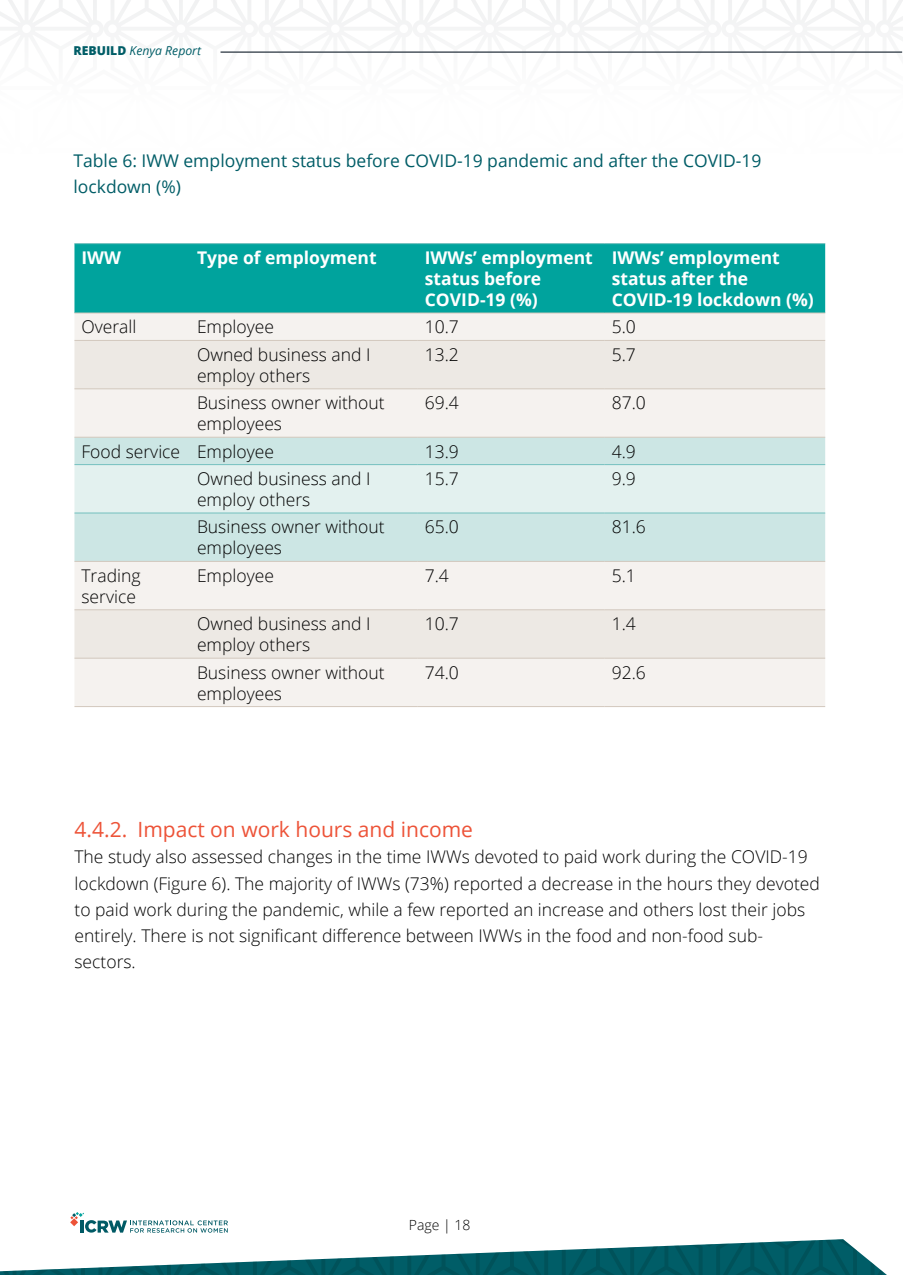
<style>
.page{position:relative;width:903px;height:1275px;background:#fff}
.page>*{position:absolute;margin:0;border:0;box-sizing:border-box;transform-origin:0 0}
.t1{font:21px "Open Sans";color:#ed5338}
.t2{font:300 17.5px/21px "Open Sans";color:#000}
.t3{font:700 17.5px/21px "Open Sans";color:#fff}
.t4{font:17.5px/26.2px "Open Sans";color:#005d67}
.t5{font:300 14px "Open Sans";color:#000}
.t6{font:italic 12.25px "Open Sans";color:#005d67}
.s1{font-weight:800;font-style:normal}
</style>
<div class="page">
<svg style="left:0;top:1239px;width:887px;height:36px"></svg>
<svg style="left:0;top:0;width:903px;height:53px"></svg>
<hr style="left:221px;top:51px;width:681px;height:2px;background:#333e48">
<svg style="left:70px;top:1212px;width:158px;height:21px"></svg>
<div style="left:74px;top:244px;width:751px;height:69px;background:#00a39d"></div>
<div style="left:74px;top:314px;width:751px;height:392px;background:#f5f2ef"></div>
<svg style="left:74px;top:341px;width:751px;height:317px;fill:#ede9e4"></svg>
<div style="left:74px;top:438px;width:751px;height:123px;background:#cce6e4"></div>
<div style="left:74px;top:465px;width:751px;height:48px;background:#e3f1ef"></div>
<hr style="left:74px;top:243px;width:116px;height:1px;background:#73c0be">
<hr style="left:190px;top:243px;width:228px;height:1px;background:#73c0be">
<hr style="left:418px;top:243px;width:187px;height:1px;background:#73c0be">
<hr style="left:605px;top:243px;width:220px;height:1px;background:#73c0be">
<hr style="left:74px;top:464px;width:116px;height:1px;background:#73c0be">
<hr style="left:190px;top:464px;width:228px;height:1px;background:#73c0be">
<hr style="left:418px;top:464px;width:187px;height:1px;background:#73c0be">
<hr style="left:605px;top:464px;width:220px;height:1px;background:#73c0be">
<hr style="left:74px;top:513px;width:116px;height:1px;background:#73c0be">
<hr style="left:190px;top:513px;width:228px;height:1px;background:#73c0be">
<hr style="left:418px;top:513px;width:187px;height:1px;background:#73c0be">
<hr style="left:605px;top:513px;width:220px;height:1px;background:#73c0be">
<hr style="left:74px;top:313px;width:116px;height:1px;background:#d2c8bd">
<hr style="left:190px;top:313px;width:228px;height:1px;background:#d2c8bd">
<hr style="left:418px;top:313px;width:187px;height:1px;background:#d2c8bd">
<hr style="left:605px;top:313px;width:220px;height:1px;background:#d2c8bd">
<hr style="left:74px;top:340px;width:116px;height:1px;background:#d2c8bd">
<hr style="left:190px;top:340px;width:228px;height:1px;background:#d2c8bd">
<hr style="left:418px;top:340px;width:187px;height:1px;background:#d2c8bd">
<hr style="left:605px;top:340px;width:220px;height:1px;background:#d2c8bd">
<hr style="left:74px;top:388px;width:116px;height:1px;background:#d2c8bd">
<hr style="left:190px;top:388px;width:228px;height:1px;background:#d2c8bd">
<hr style="left:418px;top:388px;width:187px;height:1px;background:#d2c8bd">
<hr style="left:605px;top:388px;width:220px;height:1px;background:#d2c8bd">
<hr style="left:74px;top:437px;width:116px;height:1px;background:#d2c8bd">
<hr style="left:190px;top:437px;width:228px;height:1px;background:#d2c8bd">
<hr style="left:418px;top:437px;width:187px;height:1px;background:#d2c8bd">
<hr style="left:605px;top:437px;width:220px;height:1px;background:#d2c8bd">
<hr style="left:74px;top:561px;width:116px;height:1px;background:#d2c8bd">
<hr style="left:190px;top:561px;width:228px;height:1px;background:#d2c8bd">
<hr style="left:418px;top:561px;width:187px;height:1px;background:#d2c8bd">
<hr style="left:605px;top:561px;width:220px;height:1px;background:#d2c8bd">
<hr style="left:74px;top:609px;width:116px;height:1px;background:#d2c8bd">
<hr style="left:190px;top:609px;width:228px;height:1px;background:#d2c8bd">
<hr style="left:418px;top:609px;width:187px;height:1px;background:#d2c8bd">
<hr style="left:605px;top:609px;width:220px;height:1px;background:#d2c8bd">
<hr style="left:74px;top:658px;width:116px;height:1px;background:#d2c8bd">
<hr style="left:190px;top:658px;width:228px;height:1px;background:#d2c8bd">
<hr style="left:418px;top:658px;width:187px;height:1px;background:#d2c8bd">
<hr style="left:605px;top:658px;width:220px;height:1px;background:#d2c8bd">
<hr style="left:74px;top:706px;width:116px;height:1px;background:#d2c8bd">
<hr style="left:190px;top:706px;width:228px;height:1px;background:#d2c8bd">
<hr style="left:418px;top:706px;width:187px;height:1px;background:#d2c8bd">
<hr style="left:605px;top:706px;width:220px;height:1px;background:#d2c8bd">
<p class="t6" style="left:74px;top:42px;width:129px"><span class="s1">Rebuild</span> Kenya Report</p>
<p class="t4" style="left:73px;top:147px;width:689px">Table 6: IWW employment status before COVID-19 pandemic and after the COVID-19 lockdown (%)</p>
<p class="t3" style="left:81px;top:247px;width:14px">IWW</p>
<p class="t3" style="left:197px;top:247px;width:181px">Type of employment</p>
<p class="t3" style="left:425px;top:247px;width:170px">IWWs’ employment status before<br>COVID-19 (%)</p>
<p class="t3" style="left:612px;top:247px;width:203px">IWWs’ employment status after the<br>COVID-19 lockdown (%)</p>
<p class="t2" style="left:81px;top:316px;width:57px">Overall</p>
<p class="t2" style="left:197px;top:316px;width:78px">Employee</p>
<p class="t2" style="left:425px;top:316px;width:36px">10.7</p>
<p class="t2" style="left:612px;top:316px;width:26px">5.0</p>
<p class="t2" style="left:197px;top:343px;width:175px">Owned business and I employ others</p>
<p class="t2" style="left:425px;top:343px;width:36px">13.2</p>
<p class="t2" style="left:612px;top:343px;width:26px">5.7</p>
<p class="t2" style="left:197px;top:392px;width:189px">Business owner without employees</p>
<p class="t2" style="left:425px;top:392px;width:36px">69.4</p>
<p class="t2" style="left:612px;top:392px;width:36px">87.0</p>
<p class="t2" style="left:81px;top:440px;width:194px">Food service Employee</p>
<p class="t2" style="left:425px;top:440px;width:36px">13.9</p>
<p class="t2" style="left:612px;top:440px;width:26px">4.9</p>
<p class="t2" style="left:197px;top:468px;width:175px">Owned business and I employ others</p>
<p class="t2" style="left:425px;top:468px;width:36px">15.7</p>
<p class="t2" style="left:612px;top:468px;width:26px">9.9</p>
<p class="t2" style="left:197px;top:516px;width:189px">Business owner without employees</p>
<p class="t2" style="left:425px;top:516px;width:36px">65.0</p>
<p class="t2" style="left:612px;top:516px;width:36px">81.6</p>
<p class="t2" style="left:81px;top:564px;width:61px">Trading service</p>
<p class="t2" style="left:197px;top:564px;width:78px">Employee</p>
<p class="t2" style="left:425px;top:564px;width:26px">7.4</p>
<p class="t2" style="left:612px;top:564px;width:26px">5.1</p>
<p class="t2" style="left:197px;top:613px;width:175px">Owned business and I employ others</p>
<p class="t2" style="left:425px;top:613px;width:36px">10.7</p>
<p class="t2" style="left:612px;top:613px;width:26px">1.4</p>
<p class="t2" style="left:197px;top:661px;width:189px">Business owner without employees</p>
<p class="t2" style="left:425px;top:661px;width:36px">74.0</p>
<p class="t2" style="left:612px;top:661px;width:36px">92.6</p>
<p class="t1" style="left:74px;top:815px;width:400px">4.4.2. Impact on work hours and income</p>
<p class="t2" style="left:74px;top:843px;width:747px;line-height:26.2px">The study also assessed changes in the time IWWs devoted to paid work during the COVID-19 lockdown (Figure 6). The majority of IWWs (73%) reported a decrease in the hours they devoted to paid work during the pandemic, while a few reported an increase and others lost their jobs entirely. There is not significant difference between IWWs in the food and non-food sub&shy;sectors.</p>
<p class="t5" style="left:409px;top:1215px;width:63px">Page | 18</p>
</div>
